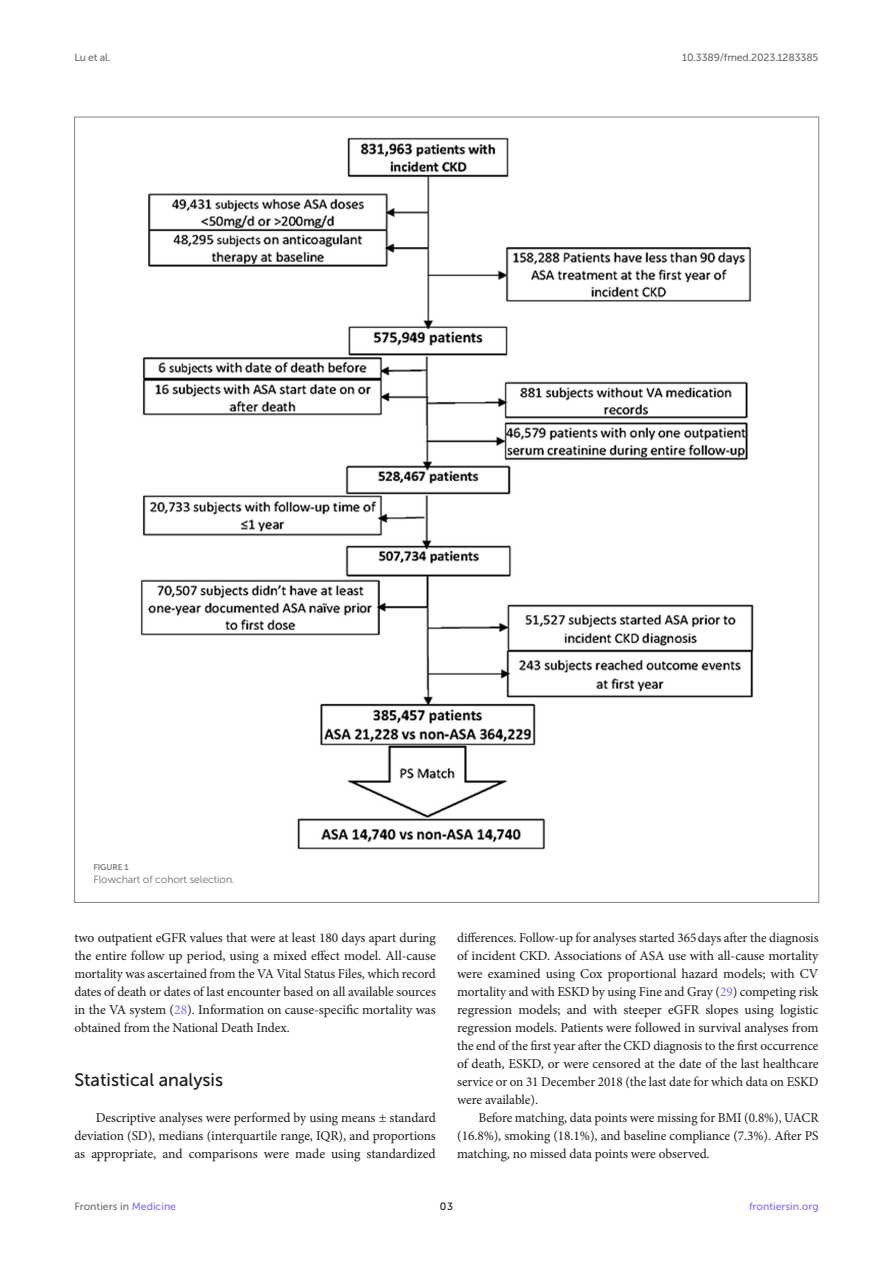
<style>
.page{position:relative;width:893px;height:1263px;background:#fff}
.page>*{position:absolute;margin:0;border:0;box-sizing:border-box;transform-origin:0 0}
.HEAD_2{font:18px "Museo Sans 500";color:#1b1c1b}
.TEXT_FLUSH{font:13.5px/18px "Minion Pro";letter-spacing:-.005em;color:#1b1c1b;text-align:justify}
.TEXT{font:13.5px/18px "Minion Pro";letter-spacing:-.005em;color:#1b1c1b;text-align:justify}
.t1{font:10.5px "Museo Sans 500";letter-spacing:-.015em;color:#706f70}
.FIG_LEG{font:10.5px "Museo Sans 300";letter-spacing:-.01em;color:#706f70}
.t2{font:10.5px "Museo Sans 500";color:#856df0}
.t3{font:10.5px "Museo Sans 500";color:#1b1c1b}
.FIG_HD{font:8.25px "Museo Sans 700";letter-spacing:-.01em;color:#7e7f7f}
.s1{color:#856df0}
</style>
<div class="page">
<img style="left:140px;top:137px;width:614px;height:713px">
<p class="t1" style="left:74px;top:51px;width:38px">Lu et al.</p>
<p class="t1" style="left:682px;top:51px;width:138px">10.3389/fmed.2023.1283385</p>
<p class="FIG_HD" style="left:94px;top:862px;width:37px">FIGURE 1</p>
<p class="FIG_LEG" style="left:94px;top:874px;width:143px">Flowchart of cohort selection.</p>
<p class="TEXT_FLUSH" style="left:74px;top:929px;width:363px">two outpatient eGFR values that were at least 180 days apart during the entire follow up period, using a mixed effect model. All-cause mortality was ascertained from the VA Vital Status Files, which record dates of death or dates of last encounter based on all available sources in the VA system (<span class="s1">28</span>). Information on cause-specific mortality was obtained from the National Death Index.</p>
<p class="HEAD_2" style="left:74px;top:1070px;width:150px">Statistical analysis</p>
<p class="TEXT_FLUSH" style="left:74px;top:1109px;width:363px;text-indent:21px">Descriptive analyses were performed by using means ± standard deviation (SD), medians (interquartile range, IQR), and proportions as appropriate, and comparisons were made using standardized</p>
<p class="TEXT_FLUSH" style="left:457px;top:929px;width:363px">differences. Follow-up for analyses started 365days after the diagnosis of incident CKD. Associations of ASA use with all-cause mortality were examined using Cox proportional hazard models; with CV mortality and with ESKD by using Fine and Gray (<span class="s1">29</span>) competing risk regression models; and with steeper eGFR slopes using logistic regression models. Patients were followed in survival analyses from the end of the first year after the CKD diagnosis to the first occurrence of death, ESKD, or were censored at the date of the last healthcare service or on 31 December 2018 (the last date for which data on ESKD were available).</p>
<p class="TEXT" style="left:457px;top:1109px;width:363px;text-indent:21px">Before matching, data points were missing for BMI (0.8%), UACR (16.8%), smoking (18.1%), and baseline compliance (7.3%). After PS matching, no missed data points were observed.</p>
<p class="t1" style="left:74px;top:1200px;width:103px">Frontiers in <span class="s1">Medicine</span></p>
<p class="t3" style="left:440px;top:1200px;width:15px">03</p>
<p class="t2" style="left:749px;top:1200px;width:71px">frontiersin.org</p>
</div>
